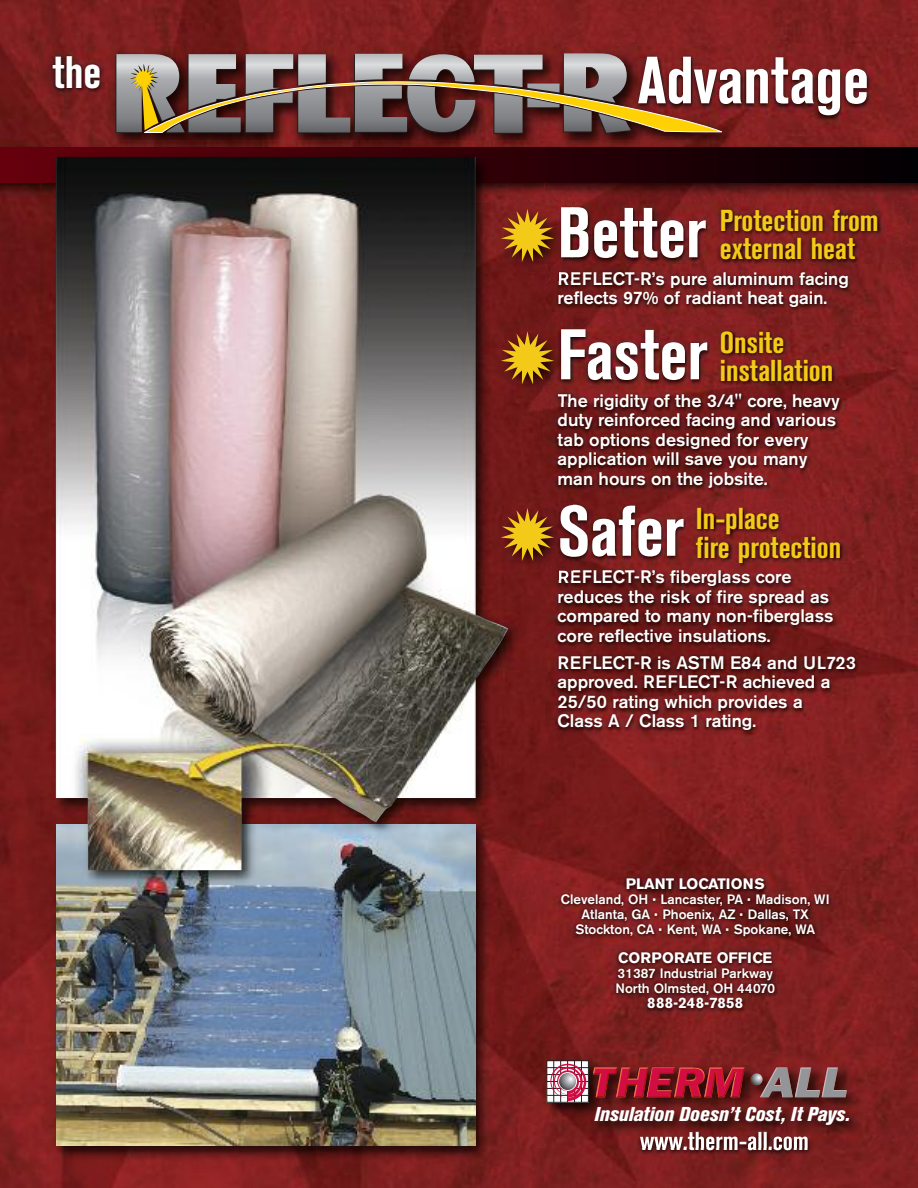
<style>
.page{position:relative;width:918px;height:1188px;background:#fff}
.page>*{position:absolute;margin:0;border:0;box-sizing:border-box;transform-origin:0 0}
.t1{font:700 condensed 70.8px "Akzidenz Grotesk BE";color:#fff}
.t2{font:700 condensed 66px "Akzidenz Grotesk BE";color:#fff}
.t3{font:700 condensed 45px "Akzidenz Grotesk BE";color:#fff}
.t4{font:700 condensed 30px/28.5px "Akzidenz Grotesk BE";color:#f2ca17}
.t5{font:700 condensed 25.5px "Akzidenz Grotesk BE";color:#fff}
.t6{font:italic 800 condensed 19.95px "Akzidenz Grotesk BE";color:#fff}
.t7{font:500 18px/19.5px "Akzidenz Grotesk BE";color:#fff}
.t8{font:700 15px "Akzidenz Grotesk BE";color:#fff}
.t9{font:700 15px "Akzidenz Grotesk BE";letter-spacing:.02em;color:#fff}
.t10{font:500 13.5px/15px "Akzidenz Grotesk BE";color:#fff;text-align:center}
.s1{font-weight:700;font-size:15px}
</style>
<div class="page">
<img style="left:0;top:0;width:918px;height:1188px">
<img style="left:49px;top:901px;width:446px;height:265px">
<img style="left:56px;top:901px;width:419px;height:244px">
<img style="left:40px;top:46px;width:93px;height:74px">
<img style="left:612px;top:44px;width:291px;height:92px">
<img style="left:109px;top:47px;width:634px;height:93px">
<img style="left:722px;top:57px;width:21px;height:50px">
<svg style="left:115px;top:53px;width:607px;height:81px;background:#8d7367"></svg>
<img style="left:0;top:140px;width:918px;height:62px">
<svg style="left:0;top:147px;width:918px;height:35px;background:#1e0005"></svg>
<img style="left:521px;top:1147px;width:397px;height:34px">
<img style="left:871px;top:1124px;width:47px;height:23px">
<img style="left:572px;top:202px;width:132px;height:78px">
<img style="left:572px;top:194px;width:182px;height:8px">
<img style="left:704px;top:201px;width:206px;height:87px">
<svg style="left:704px;top:218px;width:2px;height:13px"></svg>
<img style="left:551px;top:288px;width:350px;height:35px">
<img style="left:551px;top:280px;width:153px;height:11px">
<img style="left:704px;top:288px;width:50px;height:3px">
<img style="left:572px;top:325px;width:183px;height:62px">
<img style="left:551px;top:316px;width:204px;height:9px">
<img style="left:755px;top:325px;width:146px;height:85px">
<img style="left:713px;top:323px;width:188px;height:2px">
<img style="left:545px;top:410px;width:319px;height:90px">
<img style="left:554px;top:402px;width:159px;height:11px">
<img style="left:572px;top:387px;width:141px;height:15px">
<img style="left:713px;top:410px;width:42px;height:3px">
<img style="left:713px;top:387px;width:151px;height:23px">
<img style="left:572px;top:513px;width:117px;height:50px">
<img style="left:547px;top:492px;width:196px;height:21px">
<img style="left:689px;top:513px;width:188px;height:50px">
<svg style="left:864px;top:500px;width:13px;height:13px"></svg>
<img style="left:689px;top:500px;width:175px;height:13px">
<img style="left:545px;top:563px;width:335px;height:191px">
<img style="left:547px;top:579px;width:142px;height:11px">
<img style="left:689px;top:587px;width:54px;height:3px">
<img style="left:519px;top:1054px;width:352px;height:93px">
<img style="left:640px;top:1132px;width:168px;height:15px">
<svg style="left:549px;top:1062px;width:38px;height:39px"></svg>
<div style="left:547px;top:1060px;width:42px;height:43px;border:1px solid #231f20"></div>
<hr style="left:553px;top:1061px;width:1px;height:41px;background:#231f20">
<hr style="left:560px;top:1061px;width:1px;height:41px;background:#231f20">
<hr style="left:567px;top:1061px;width:1px;height:41px;background:#231f20">
<hr style="left:574px;top:1061px;width:1px;height:41px;background:#231f20">
<hr style="left:581px;top:1061px;width:1px;height:41px;background:#231f20">
<hr style="left:547px;top:1095px;width:41px;height:1px;background:#231f20">
<hr style="left:547px;top:1088px;width:41px;height:1px;background:#231f20">
<hr style="left:547px;top:1081px;width:41px;height:1px;background:#231f20">
<hr style="left:547px;top:1074px;width:41px;height:1px;background:#231f20">
<hr style="left:547px;top:1067px;width:41px;height:1px;background:#231f20">
<svg style="left:550px;top:1064px;width:36px;height:37px"></svg>
<svg style="left:559px;top:1073px;width:17px;height:17px"></svg>
<svg style="left:751px;top:1067px;width:96px;height:30px;background:#805b5b"></svg>
<svg style="left:593px;top:1067px;width:152px;height:30px;background:#a1192c"></svg>
<img style="left:41px;top:142px;width:504px;height:759px">
<img style="left:49px;top:818px;width:446px;height:83px">
<img style="left:56px;top:870px;width:419px;height:31px">
<svg style="left:535px;top:280px;width:16px;height:11px"></svg>
<svg style="left:535px;top:316px;width:16px;height:7px"></svg>
<img style="left:543px;top:413px;width:2px;height:87px">
<img style="left:56px;top:157px;width:452px;height:713px">
<img style="left:493px;top:201px;width:79px;height:79px">
<img style="left:561px;top:207px;width:11px;height:51px">
<svg style="left:559px;top:272px;width:13px;height:8px"></svg>
<svg style="left:535px;top:194px;width:37px;height:8px"></svg>
<svg style="left:501px;top:209px;width:53px;height:53px;background:#9f6017"></svg>
<img style="left:493px;top:323px;width:79px;height:79px">
<img style="left:561px;top:329px;width:11px;height:51px">
<img style="left:558px;top:394px;width:14px;height:8px">
<svg style="left:501px;top:331px;width:53px;height:82px;background:#8c4617"></svg>
<img style="left:493px;top:500px;width:8px;height:79px">
<svg style="left:501px;top:500px;width:71px;height:79px;background:#8f4d29"></svg>
<img style="left:501px;top:872px;width:393px;height:157px">
<h3 class="t3" style="left:53px;top:56px;width:50px">the</h3>
<h2 class="t2" style="left:637px;top:57px;width:233px">Advantage</h2>
<h1 class="t1" style="left:558px;top:207px;width:151px">Better</h1>
<h3 class="t4" style="left:720px;top:208px;width:160px">Protection from external heat</h3>
<p class="t7" style="left:558px;top:270px;width:293px">REFLECT-R’s pure aluminum facing reflects 97% of radiant heat gain.</p>
<h1 class="t1" style="left:558px;top:329px;width:152px">Faster</h1>
<h3 class="t4" style="left:720px;top:330px;width:115px">Onsite installation</h3>
<p class="t7" style="left:558px;top:392px;width:284px">The rigidity of the 3/4" core, heavy duty reinforced facing and various tab options designed for every application will save you many man hours on the jobsite.</p>
<h1 class="t1" style="left:558px;top:506px;width:128px">Safer</h1>
<h3 class="t4" style="left:696px;top:507px;width:147px">In-place<br>fire protection</h3>
<p class="t7" style="left:558px;top:569px;width:277px">REFLECT-R’s fiberglass core reduces the risk of fire spread as compared to many non-fiberglass core reflective insulations.</p>
<p class="t7" style="left:558px;top:654px;width:300px">REFLECT-R is ASTM E84 and UL723 approved. REFLECT-R achieved a<br>25/50 rating which provides a<br>Class A / Class 1 rating.</p>
<p class="t8" style="left:626px;top:878px;width:140px">PLANT LOCATIONS</p>
<p class="t10" style="left:561px;top:893px;width:270px">Cleveland, OH <span class="s1">·</span> Lancaster, PA <span class="s1">·</span> Madison, WI<br>Atlanta, GA <span class="s1">·</span> Phoenix, AZ <span class="s1">·</span> Dallas, TX<br>Stockton, CA <span class="s1">·</span> Kent, WA <span class="s1">·</span> Spokane, WA</p>
<p class="t8" style="left:618px;top:952px;width:156px">CORPORATE OFFICE</p>
<p class="t10" style="left:616px;top:967px;width:161px;text-align:left">31387 Industrial Parkway<br>North Olmsted, OH 44070</p>
<p class="t9" style="left:647px;top:997px;width:97px">888-248-7858</p>
<p class="t6" style="left:594px;top:1107px;width:258px">Insulation Doesn’t Cost, It Pays.</p>
<h3 class="t5" style="left:640px;top:1132px;width:170px">www.therm-all.com</h3>
</div>
